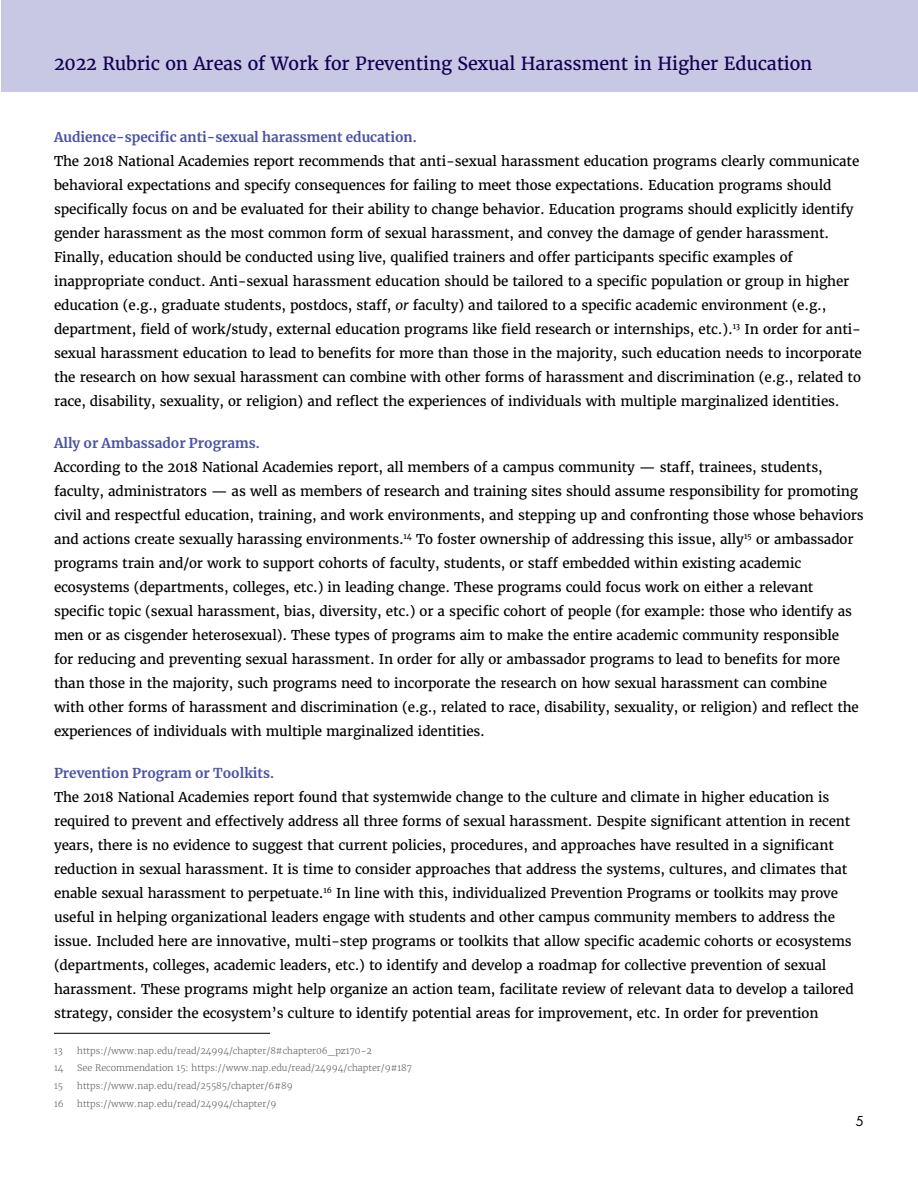
<style>
.page{position:relative;width:918px;height:1188px;background:#fff}
.page>*{position:absolute;margin:0;border:0;box-sizing:border-box;transform-origin:0 0}
.t1{font:18px "Merriweather";letter-spacing:-.01em;color:#12004f}
.t2{font:15px "Futura PT";color:#000}
.t3{font:13.5px/24px "Merriweather";letter-spacing:-.01em;color:#000}
.t4{font:700 13.5px "Merriweather";color:#4b53a4}
.t5{font:300 9px "Merriweather";color:#606061}
.s1{font-style:italic}
</style>
<div class="page">
<div style="left:1px;top:0;width:916px;height:92px;background:#c8c7e4"></div>
<hr style="left:54px;top:1033px;width:216px;height:1px;background:#000">
<h1 class="t1" style="left:54px;top:52px;width:760px">2022 Rubric on Areas of Work for Preventing Sexual Harassment in Higher Education</h1>
<p class="t4" style="left:54px;top:127px;width:364px">Audience-specific anti-sexual harassment education.</p>
<p class="t3" style="left:54px;top:149px;width:809px">The 2018 National Academies report recommends that anti-sexual harassment education programs clearly communicate behavioral expectations and specify consequences for failing to meet those expectations. Education programs should specifically focus on and be evaluated for their ability to change behavior. Education programs should explicitly identify gender harassment as the most common form of sexual harassment, and convey the damage of gender harassment.<br>Finally, education should be conducted using live, qualified trainers and offer participants specific examples of inappropriate conduct. Anti-sexual harassment education should be tailored to a specific population or group in higher education (e.g., graduate students, postdocs, staff, <span class="s1">or</span> faculty) and tailored to a specific academic environment (e.g., department, field of work/study, external education programs like field research or internships, etc.).<sup>13</sup> In order for anti&shy;sexual harassment education to lead to benefits for more than those in the majority, such education needs to incorporate the research on how sexual harassment can combine with other forms of harassment and discrimination (e.g., related to race, disability, sexuality, or religion) and reflect the experiences of individuals with multiple marginalized identities.</p>
<p class="t4" style="left:54px;top:433px;width:207px">Ally or Ambassador Programs.</p>
<p class="t3" style="left:54px;top:455px;width:811px">According to the 2018 National Academies report, all members of a campus community — staff, trainees, students, faculty, administrators — as well as members of research and training sites should assume responsibility for promoting civil and respectful education, training, and work environments, and stepping up and confronting those whose behaviors and actions create sexually harassing environments.<sup>14</sup> To foster ownership of addressing this issue, ally<sup>15</sup> or ambassador programs train and/or work to support cohorts of faculty, students, or staff embedded within existing academic ecosystems (departments, colleges, etc.) in leading change. These programs could focus work on either a relevant specific topic (sexual harassment, bias, diversity, etc.) or a specific cohort of people (for example: those who identify as men or as cisgender heterosexual). These types of programs aim to make the entire academic community responsible<br>for reducing and preventing sexual harassment. In order for ally or ambassador programs to lead to benefits for more than those in the majority, such programs need to incorporate the research on how sexual harassment can combine<br>with other forms of harassment and discrimination (e.g., related to race, disability, sexuality, or religion) and reflect the experiences of individuals with multiple marginalized identities.</p>
<p class="t4" style="left:54px;top:763px;width:222px">Prevention Program or Toolkits.</p>
<p class="t3" style="left:54px;top:785px;width:801px">The 2018 National Academies report found that systemwide change to the culture and climate in higher education is required to prevent and effectively address all three forms of sexual harassment. Despite significant attention in recent years, there is no evidence to suggest that current policies, procedures, and approaches have resulted in a significant reduction in sexual harassment. It is time to consider approaches that address the systems, cultures, and climates that enable sexual harassment to perpetuate.<sup>16</sup> In line with this, individualized Prevention Programs or toolkits may prove useful in helping organizational leaders engage with students and other campus community members to address the issue. Included here are innovative, multi-step programs or toolkits that allow specific academic cohorts or ecosystems (departments, colleges, academic leaders, etc.) to identify and develop a roadmap for collective prevention of sexual harassment. These programs might help organize an action team, facilitate review of relevant data to develop a tailored strategy, consider the ecosystem’s culture to identify potential areas for improvement, etc. In order for prevention</p>
<p class="t5" style="left:54px;top:1045px;width:10px">13</p>
<p class="t5" style="left:77px;top:1045px;width:296px">https://www.nap.edu/read/24994/chapter/8#chapter06_pz170-2</p>
<p class="t5" style="left:54px;top:1063px;width:11px">14</p>
<p class="t5" style="left:77px;top:1063px;width:336px">See Recommendation 15: https://www.nap.edu/read/24994/chapter/9#187</p>
<p class="t5" style="left:54px;top:1080px;width:11px">15</p>
<p class="t5" style="left:77px;top:1080px;width:217px">https://www.nap.edu/read/25585/chapter/6#89</p>
<p class="t5" style="left:54px;top:1098px;width:11px">16</p>
<p class="t5" style="left:77px;top:1098px;width:201px">https://www.nap.edu/read/24994/chapter/9</p>
<p class="t2" style="left:855px;top:1112px;width:10px">5</p>
</div>
